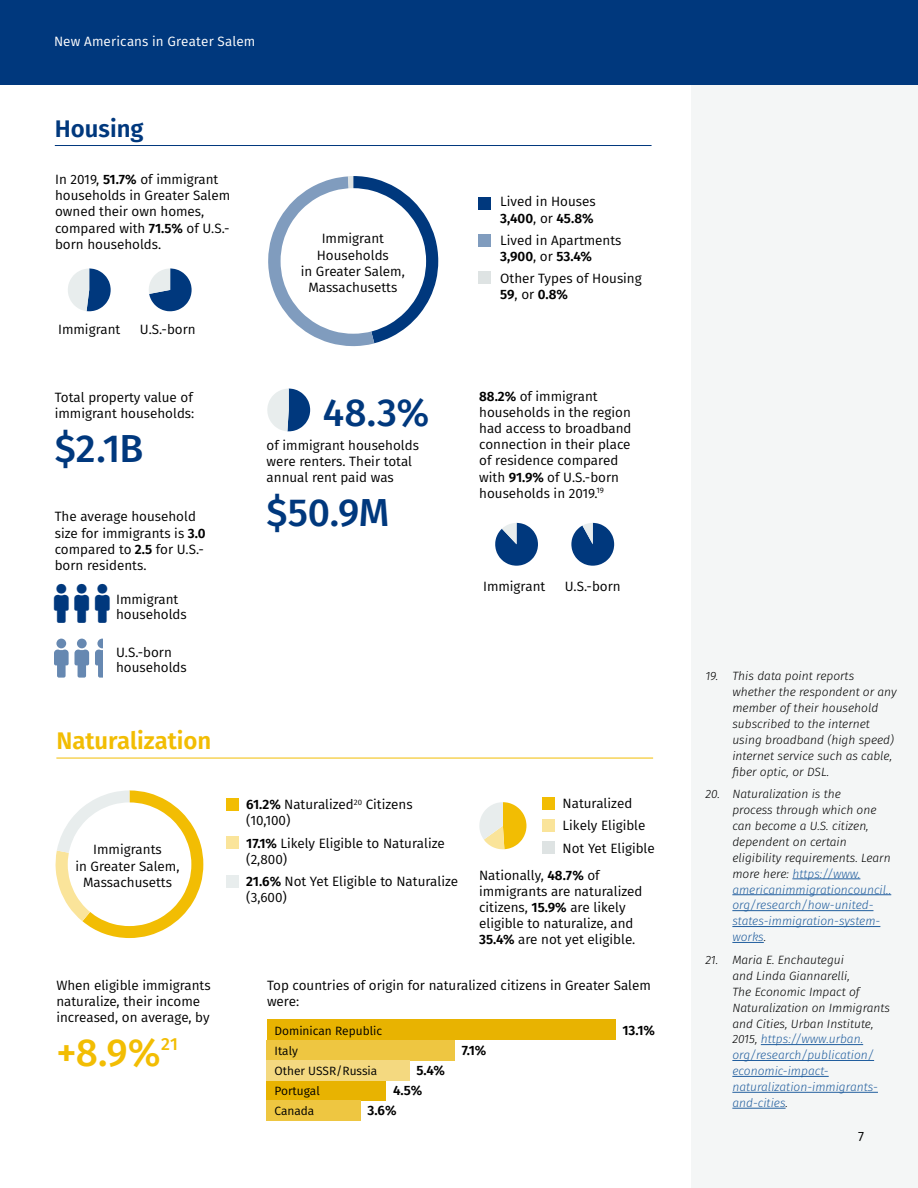
<style>
.page{position:relative;width:918px;height:1188px;background:#fff}
.page>*{position:absolute;margin:0;border:0;box-sizing:border-box;transform-origin:0 0}
.t1{font:238.2px "Chartwell Pies";color:#00387d}
.t2{font:207px "Chartwell Pies";color:#f2bd03}
.t3{font:66px "Chartwell Pies";color:#f2bd03}
.t4{font:60px "Chartwell Pies";color:#00387d}
.Red_Number_Lg_-_26_M{font:500 39px "Fira Sans";color:#00387d}
.Gold_Number_Lg_-_26{font:500 39px "Fira Sans";color:#00387d}
.Blue_Number_Lg_-_26{font:500 39px "Fira Sans";color:#f2bd03}
.Section_Title{font:600 24px "Fira Sans";color:#f2bd03}
.Section_Title-2{font:600 24px "Fira Sans";color:#00387d}
.Blue_Number_Lg_-_26-2{font:500 17.55px "Fira Sans";color:#f2bd03}
.Body_Text_-_9_Book{font:13.5px/16.2px "Fira Sans";color:#000}
.Body_Text_-_9_Book-2{font:600 13.5px "Fira Sans";color:#000}
.Blue_Number_Lg_-_26-3{font:13.5px "Fira Sans";color:#000}
.t5{font:13.5px "Fira Sans";letter-spacing:.01em;color:#fff}
.t6{font:italic 300 12px/15.9px "Fira Sans";color:#000}
.Labels_Sm_-_8_Book{font:12px "Fira Sans";color:#000}
.s1{font-weight:600}
.s2{color:#e8eded}
.s3{color:#809cbe}
.s4{color:#dee3e3}
.s5{color:#fff}
.s6{font-weight:400}
.s7{color:#fae49a}
.s8{color:#215e9e}
</style>
<div class="page">
<div style="left:692px;top:0;width:226px;height:1188px;background:#f4f6f6"></div>
<div style="left:0;top:0;width:918px;height:84px;background:#00387d"></div>
<hr style="left:55px;top:145px;width:597px;height:1px;background:#00387d">
<div style="left:478px;top:197px;width:13px;height:13px;background:#00387d"></div>
<div style="left:478px;top:234px;width:13px;height:13px;background:#809cbe"></div>
<div style="left:478px;top:271px;width:13px;height:13px;background:#dee3e3"></div>
<div style="left:226px;top:798px;width:13px;height:13px;background:#f2bd03"></div>
<div style="left:226px;top:875px;width:13px;height:13px;background:#e8eded"></div>
<div style="left:226px;top:836px;width:13px;height:13px;background:#fae49a"></div>
<hr style="left:56px;top:758px;width:597px;height:1px;background:#f2bd03">
<div style="left:542px;top:797px;width:13px;height:13px;background:#f2bd03"></div>
<div style="left:542px;top:819px;width:13px;height:13px;background:#fae49a"></div>
<div style="left:542px;top:841px;width:13px;height:13px;background:#dee3e3"></div>
<div style="left:267px;top:1080px;width:119px;height:20px;background:#e8b301"></div>
<div style="left:267px;top:1040px;width:188px;height:20px;background:#eec641"></div>
<div style="left:267px;top:1020px;width:349px;height:20px;background:#e8b301"></div>
<div style="left:267px;top:1100px;width:94px;height:20px;background:#eec641"></div>
<div style="left:267px;top:1060px;width:143px;height:20px;background:#f4d980"></div>
<svg style="left:54px;top:639px;width:49px;height:39px"></svg>
<hr style="left:792px;top:879px;width:68px;height:1px;background:#215e9e">
<hr style="left:732px;top:894px;width:159px;height:1px;background:#215e9e">
<hr style="left:732px;top:910px;width:141px;height:1px;background:#215e9e">
<hr style="left:732px;top:926px;width:148px;height:1px;background:#215e9e">
<hr style="left:732px;top:942px;width:32px;height:1px;background:#215e9e">
<hr style="left:761px;top:1044px;width:102px;height:1px;background:#215e9e">
<hr style="left:732px;top:1060px;width:142px;height:1px;background:#215e9e">
<hr style="left:732px;top:1076px;width:97px;height:1px;background:#215e9e">
<hr style="left:732px;top:1092px;width:146px;height:1px;background:#215e9e">
<hr style="left:732px;top:1108px;width:54px;height:1px;background:#215e9e">
<p class="t5" style="left:54px;top:32px;width:203px">New Americans in Greater Salem</p>
<p class="Section_Title-2" style="left:55px;top:108px;width:90px">Housing</p>
<p class="Body_Text_-_9_Book" style="left:55px;top:171px;width:177px">In 2019, <span class="s1">51.7%</span> of immigrant households in Greater Salem owned their own homes, compared with <span class="s1">71.5%</span> of U.S.- born households.</p>
<p class="t4" style="left:65px;top:253px;width:96px">52<span class="s2">48</span></p>
<p class="t4" style="left:146px;top:253px;width:96px">72<span class="s2">28</span></p>
<p class="Body_Text_-_9_Book" style="left:58px;top:321px;width:64px">Immigrant</p>
<p class="Body_Text_-_9_Book" style="left:140px;top:321px;width:57px">U.S.-born</p>
<p class="Body_Text_-_9_Book" style="left:55px;top:388px;width:141px">Total property value of immigrant households:</p>
<p class="Red_Number_Lg_-_26_M" style="left:55px;top:417px;width:90px">$2.1B</p>
<p class="Body_Text_-_9_Book" style="left:55px;top:508px;width:152px">The average household size for immigrants is <span class="s1">3.0 </span>compared to <span class="s1">2.5</span> for U.S.- born residents.</p>
<p class="Blue_Number_Lg_-_26-3" style="left:116px;top:589px;width:64px">Immigrant</p>
<p class="Blue_Number_Lg_-_26-3" style="left:116px;top:605px;width:72px">households</p>
<p class="Blue_Number_Lg_-_26-3" style="left:116px;top:642px;width:57px">U.S.-born</p>
<p class="Blue_Number_Lg_-_26-3" style="left:116px;top:658px;width:72px">households</p>
<p class="t1" style="left:256px;top:115px;width:377px">46+<span class="s3">53</span><span class="s4">1</span><span class="s5">S</span></p>
<p class="Body_Text_-_9_Book" style="left:301px;top:230px;width:106px;text-align:center">Immigrant<br>Households<br>in Greater Salem,<br>Massachusetts</p>
<p class="t4" style="left:264px;top:373px;width:96px">51+<span class="s2">49</span></p>
<p class="Gold_Number_Lg_-_26" style="left:323px;top:381px;width:108px">48.3%</p>
<p class="Body_Text_-_9_Book" style="left:267px;top:437px;width:154px">of immigrant households were renters. Their total annual rent paid was</p>
<p class="Red_Number_Lg_-_26_M" style="left:267px;top:481px;width:124px">$50.9M</p>
<p class="Body_Text_-_9_Book" style="left:500px;top:193px;width:97px">Lived in Houses<br><span class="s1">3,400</span>, or <span class="s1">45.8%</span></p>
<p class="Body_Text_-_9_Book" style="left:500px;top:232px;width:123px">Lived in Apartments</p>
<p class="Body_Text_-_9_Book-2" style="left:500px;top:245px;width:93px">3,900<span class="s6">, or</span> 53.4%</p>
<p class="Body_Text_-_9_Book" style="left:500px;top:270px;width:143px">Other Types of Housing</p>
<p class="Body_Text_-_9_Book-2" style="left:500px;top:284px;width:69px">59<span class="s6">, or</span> 0.8%</p>
<p class="Body_Text_-_9_Book" style="left:479px;top:388px;width:154px"><span class="s1">88.2%</span> of immigrant households in the region had access to broadband connection in their place of residence compared with <span class="s1">91.9%</span> of U.S.-born households in 2019.<sup>19</sup></p>
<p class="t4" style="left:492px;top:507px;width:89px">88+<span class="s2">12</span></p>
<p class="Body_Text_-_9_Book" style="left:483px;top:578px;width:64px">Immigrant</p>
<p class="t4" style="left:568px;top:507px;width:85px">92+<span class="s2">8</span></p>
<p class="Body_Text_-_9_Book" style="left:565px;top:578px;width:57px">U.S.-born</p>
<p class="Section_Title" style="left:56px;top:721px;width:157px">Naturalization</p>
<p class="t2" style="left:45px;top:737px;width:328px">61+<span class="s7">17</span><span class="s2">22</span><span class="s5">R</span></p>
<p class="Body_Text_-_9_Book" style="left:75px;top:841px;width:106px;text-align:center">Immigrants<br>in Greater Salem,<br>Massachusetts</p>
<p class="Body_Text_-_9_Book" style="left:56px;top:977px;width:156px">When eligible immigrants naturalize, their income increased, on average, by</p>
<p class="Blue_Number_Lg_-_26" style="left:56px;top:1021px;width:106px">+8.9%</p>
<p class="Blue_Number_Lg_-_26-2" style="left:161px;top:1030px;width:18px">21</p>
<p class="Body_Text_-_9_Book" style="left:246px;top:796px;width:168px"><span class="s1">61.2%</span> Naturalized<sup>20</sup> Citizens (10,100)</p>
<p class="Body_Text_-_9_Book" style="left:246px;top:834px;width:200px"><span class="s1">17.1%</span> Likely Eligible to Naturalize (2,800)</p>
<p class="Body_Text_-_9_Book" style="left:246px;top:873px;width:213px"><span class="s1">21.6%</span> Not Yet Eligible to Naturalize</p>
<p class="Body_Text_-_9_Book" style="left:246px;top:889px;width:42px">(3,600)</p>
<p class="t3" style="left:476px;top:785px;width:106px">49+<span class="s7">16</span><span class="s2">35</span></p>
<p class="Body_Text_-_9_Book" style="left:563px;top:795px;width:71px">Naturalized</p>
<p class="Body_Text_-_9_Book" style="left:563px;top:817px;width:84px">Likely Eligible</p>
<p class="Body_Text_-_9_Book" style="left:563px;top:839px;width:94px">Not Yet Eligible</p>
<p class="Body_Text_-_9_Book" style="left:479px;top:866px;width:165px">Nationally, <span class="s1">48.7%</span> of immigrants are naturalized citizens, <span class="s1">15.9%</span> are likely eligible to naturalize, and<br><span class="s1">35.4%</span> are not yet eligible.</p>
<p class="Body_Text_-_9_Book" style="left:267px;top:977px;width:385px">Top countries of origin for naturalized citizens in Greater Salem were:</p>
<p class="Labels_Sm_-_8_Book" style="left:274px;top:1022px;width:109px">Dominican Republic</p>
<p class="Labels_Sm_-_8_Book" style="left:274px;top:1042px;width:25px">Italy</p>
<p class="Labels_Sm_-_8_Book" style="left:274px;top:1062px;width:104px">Other USSR/Russia</p>
<p class="Labels_Sm_-_8_Book" style="left:274px;top:1082px;width:47px">Portugal</p>
<p class="Labels_Sm_-_8_Book" style="left:274px;top:1102px;width:41px">Canada</p>
<p class="Body_Text_-_9_Book-2" style="left:622px;top:1019px;width:34px">13.1%</p>
<p class="Body_Text_-_9_Book-2" style="left:462px;top:1039px;width:26px">7.1%</p>
<p class="Body_Text_-_9_Book-2" style="left:416px;top:1059px;width:30px">5.4%</p>
<p class="Body_Text_-_9_Book-2" style="left:393px;top:1080px;width:31px">4.5%</p>
<p class="Body_Text_-_9_Book-2" style="left:368px;top:1100px;width:31px">3.6%</p>
<p class="t6" style="left:732px;top:668px;width:166px;text-indent:-27px">19. This data point reports whether the respondent or any member of their household subscribed to the internet using broadband (high speed) internet service such as cable, fiber optic, or DSL.</p>
<p class="t6" style="left:732px;top:786px;width:160px;text-indent:-27px">20. Naturalization is the<br>process through which one can become a U.S. citizen, dependent on certain eligibility requirements. Learn more here: <span class="s8">https://www. americanimmigrationcouncil.. org/research/how-united&shy;states-immigration-system&shy;works</span>.</p>
<p class="t6" style="left:732px;top:952px;width:159px;text-indent:-27px">21. Maria E. Enchautegui<br>and Linda Giannarelli,<br>The Economic Impact of<br>Naturalization on Immigrants and Cities, Urban Institute,<br>2015, <span class="s8">https://www.urban. org/research/publication/ economic-impact&shy;naturalization-immigrants&shy;and-cities</span>.</p>
<p class="Body_Text_-_9_Book" style="left:858px;top:1128px;width:7px">7</p>
</div>
